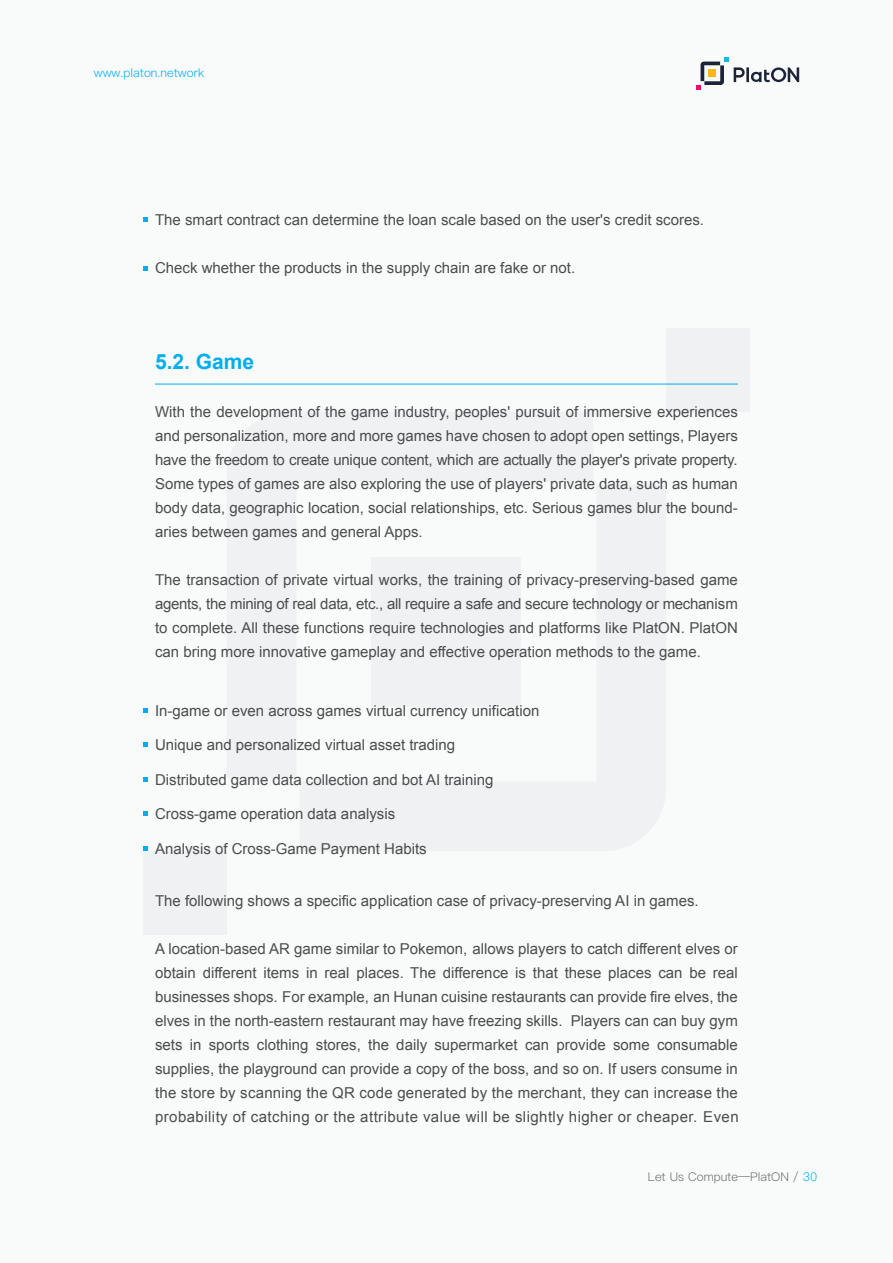
<style>
.page{position:relative;width:893px;height:1263px;background:#f9fafa}
.page>*{position:absolute;margin:0;border:0;box-sizing:border-box;transform-origin:0 0}
.t1{font:700 21px "Arial";color:#00aeef}
.t2{font:15px/24px "Arial";color:#4b4c4d;text-align:justify}
.t3{font:300 12px "Ping Fang SC";color:#6c6d70}
.t4{font:300 12px "Ping Fang SC";color:#00aeef}
.s1{color:#00aeef}
</style>
<div class="page">
<svg style="left:734px;top:67px;width:65px;height:15px"></svg>
<svg style="left:696px;top:57px;width:32px;height:32px"></svg>
<div style="left:666px;top:328px;width:83px;height:84px;background:#eff1f2"></div>
<div style="left:144px;top:851px;width:83px;height:83px;background:#eff1f2"></div>
<hr style="left:155px;top:384px;width:583px;height:1px;background:#00aeef">
<svg style="left:144px;top:708px;width:4px;height:4px"></svg>
<svg style="left:144px;top:217px;width:4px;height:4px"></svg>
<svg style="left:144px;top:266px;width:4px;height:4px"></svg>
<svg style="left:144px;top:846px;width:4px;height:5px"></svg>
<svg style="left:144px;top:812px;width:4px;height:4px"></svg>
<svg style="left:144px;top:743px;width:4px;height:4px"></svg>
<svg style="left:144px;top:777px;width:4px;height:4px"></svg>
<p class="t4" style="left:94px;top:65px;width:112px">www.platon.network</p>
<p class="t2" style="left:155px;top:208px;width:550px">The smart contract can determine the loan scale based on the user's credit scores.</p>
<p class="t2" style="left:155px;top:256px;width:422px">Check whether the products in the supply chain are fake or not.</p>
<h1 class="t1" style="left:155px;top:348px;width:101px">5.2. Game</h1>
<p class="t2" style="left:155px;top:400px;width:584px">With the development of the game industry, peoples' pursuit of immersive experiences and personalization, more and more games have chosen to adopt open settings, Players have the freedom to create unique content, which are actually the player's private property.<br>Some types of games are also exploring the use of players' private data, such as human body data, geographic location, social relationships, etc. Serious games blur the bound&shy;aries between games and general Apps.</p>
<p class="t2" style="left:155px;top:568px;width:584px">The transaction of private virtual works, the training of privacy-preserving-based game agents, the mining of real data, etc., all require a safe and secure technology or mechanism to complete. All these functions require technologies and platforms like PlatON. PlatON can bring more innovative gameplay and effective operation methods to the game.</p>
<p class="t2" style="left:155px;top:699px;width:386px">In-game or even across games virtual currency unification</p>
<p class="t2" style="left:155px;top:733px;width:302px">Unique and personalized virtual asset trading</p>
<p class="t2" style="left:155px;top:768px;width:340px">Distributed game data collection and bot AI training</p>
<p class="t2" style="left:155px;top:802px;width:242px">Cross-game operation data analysis</p>
<p class="t2" style="left:155px;top:837px;width:273px">Analysis of Cross-Game Payment Habits</p>
<p class="t2" style="left:155px;top:889px;width:545px">The following shows a specific application case of privacy-preserving AI in games.</p>
<p class="t2" style="left:155px;top:937px;width:585px">A location-based AR game similar to Pokemon, allows players to catch different elves or obtain different items in real places. The difference is that these places can be real businesses shops. For example, an Hunan cuisine restaurants can provide fire elves, the elves in the north-eastern restaurant may have freezing skills. Players can can buy gym sets in sports clothing stores, the daily supermarket can provide some consumable supplies, the playground can provide a copy of the boss, and so on. If users consume in the store by scanning the QR code generated by the merchant, they can increase the probability of catching or the attribute value will be slightly higher or cheaper. Even</p>
<p class="t3" style="left:648px;top:1170px;width:171px">Let Us Compute—PlatON / <span class="s1">30</span></p>
</div>
